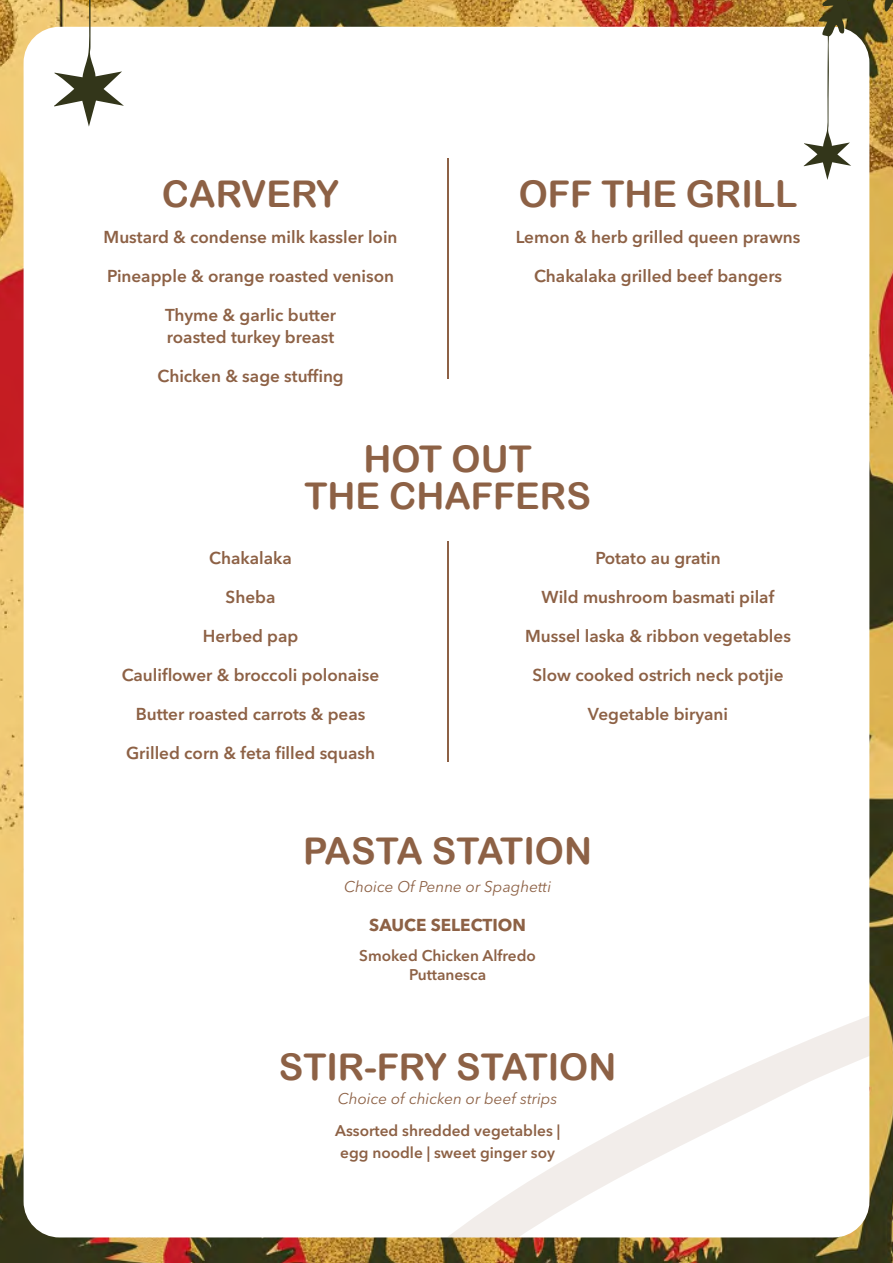
<style>
.page{position:relative;width:893px;height:1263px;background:#fff}
.page>*{position:absolute;margin:0;border:0;box-sizing:border-box;transform-origin:0 0}
.t1{font:36.75px/37.5px "Arial Rounded MT Bold";color:#8d6145;text-align:center}
.t2{font:600 17.1px/22.5px "Avenir Next LT Pro";color:#8d6145}
.t3{font:700 17.1px "Avenir Next LT Pro";color:#8d6145}
.t4{font:600 15.45px/18.9px "Avenir Next LT Pro";color:#8d6145;text-align:center}
.t5{font:italic 15.45px "Avenir Next LT Pro";color:#8d6145}
</style>
<div class="page">
<img style="left:0;top:0;width:893px;height:1263px">
<div style="left:24px;top:27px;width:845px;height:1210px;background:#fff;border-radius:36px"></div>
<svg style="left:28px;top:1016px;width:841px;height:221px"></svg>
<svg style="left:54px;top:0;width:165px;height:127px"></svg>
<svg style="left:803px;top:0;width:90px;height:180px"></svg>
<hr style="left:447px;top:541px;width:1px;height:220px;background:#8d6145">
<hr style="left:447px;top:158px;width:1px;height:221px;background:#8d6145">
<h1 class="t1" style="left:162px;top:174px;width:179px">CARVERY</h1>
<h1 class="t1" style="left:519px;top:174px;width:280px">OFF THE GRILL</h1>
<p class="t2" style="left:104px;top:225px;width:296px">Mustard &amp; condense milk kassler loin</p>
<p class="t2" style="left:107px;top:264px;width:289px">Pineapple &amp; orange roasted venison</p>
<p class="t2" style="left:165px;top:303px;width:173px">Thyme &amp; garlic butter roasted turkey breast</p>
<p class="t2" style="left:157px;top:365px;width:188px">Chicken &amp; sage stuffing</p>
<p class="t2" style="left:516px;top:225px;width:286px">Lemon &amp; herb grilled queen prawns</p>
<p class="t2" style="left:534px;top:264px;width:250px">Chakalaka grilled beef bangers</p>
<h1 class="t1" style="left:304px;top:440px;width:288px">HOT OUT<br>THE CHAFFERS</h1>
<p class="t2" style="left:209px;top:547px;width:84px">Chakalaka</p>
<p class="t2" style="left:226px;top:586px;width:51px">Sheba</p>
<p class="t2" style="left:203px;top:625px;width:97px">Herbed pap</p>
<p class="t2" style="left:122px;top:664px;width:259px">Cauliflower &amp; broccoli polonaise</p>
<p class="t2" style="left:136px;top:703px;width:231px">Butter roasted carrots &amp; peas</p>
<p class="t2" style="left:126px;top:742px;width:251px">Grilled corn &amp; feta filled squash</p>
<p class="t2" style="left:595px;top:547px;width:127px">Potato au gratin</p>
<p class="t2" style="left:542px;top:586px;width:234px">Wild mushroom basmati pilaf</p>
<p class="t2" style="left:525px;top:625px;width:267px">Mussel laska &amp; ribbon vegetables</p>
<p class="t2" style="left:532px;top:664px;width:253px">Slow cooked ostrich neck potjie</p>
<p class="t2" style="left:588px;top:703px;width:142px">Vegetable biryani</p>
<h1 class="t1" style="left:303px;top:831px;width:290px">PASTA STATION</h1>
<p class="t5" style="left:344px;top:877px;width:209px">Choice Of Penne or Spaghetti</p>
<p class="t3" style="left:369px;top:914px;width:158px">SAUCE SELECTION</p>
<p class="t4" style="left:359px;top:946px;width:178px">Smoked Chicken Alfredo<br>Puttanesca</p>
<h1 class="t1" style="left:279px;top:1048px;width:339px">STIR-FRY STATION</h1>
<p class="t5" style="left:338px;top:1090px;width:221px">Choice of chicken or beef strips</p>
<p class="t4" style="left:335px;top:1119px;width:227px;line-height:22.5px">Assorted shredded vegetables | egg noodle | sweet ginger soy</p>
</div>
